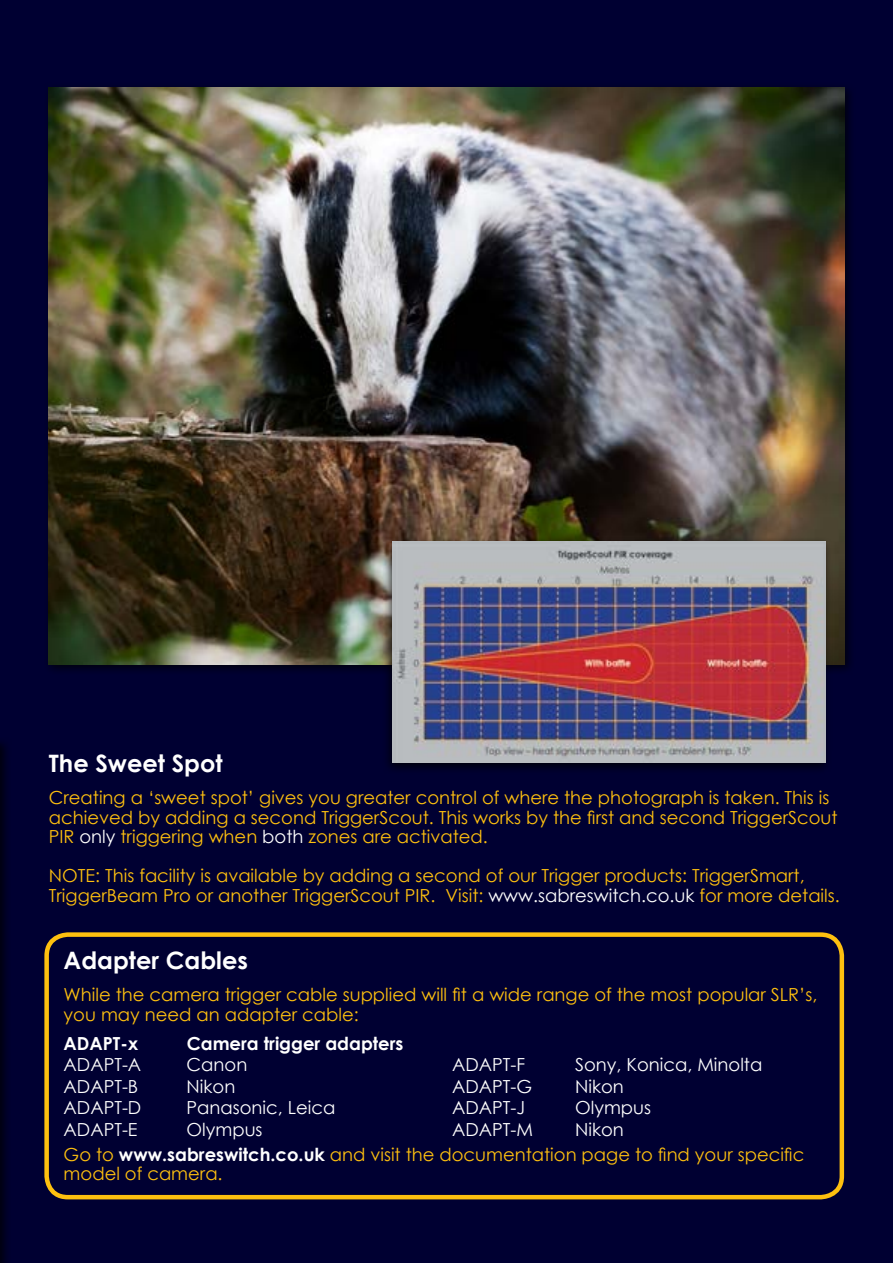
<style>
.page{position:relative;width:893px;height:1263px;background:#000032}
.page>*{position:absolute;margin:0;border:0;box-sizing:border-box;transform-origin:0 0}
.t1{font:700 24px "Century Gothic";color:#fff}
.t2{font:18px/19.5px "Century Gothic";color:#fec00f}
.t3{font:18px "Century Gothic";color:#fff}
.t4{font:700 18px "Century Gothic";color:#fff}
.s1{color:#fff}
.s2{font-weight:700;color:#fff}
</style>
<div class="page">
<div style="left:0;top:737px;width:12px;height:526px;background:#000;opacity:.75"></div>
<div style="left:44px;top:82px;width:811px;height:593px;background:#000;opacity:.75"></div>
<img style="left:49px;top:87px;width:795px;height:577px">
<div style="left:44px;top:932px;width:800px;height:267px;border:4px solid #fec00f;border-radius:21px"></div>
<div style="left:383px;top:537px;width:450px;height:237px;background:#000;opacity:.75"></div>
<img style="left:392px;top:541px;width:433px;height:222px">
<h1 class="t1" style="left:49px;top:745px;width:175px">The Sweet Spot</h1>
<p class="t2" style="left:49px;top:788px;width:790px">Creating a ‘sweet spot’ gives you greater control of where the photograph is taken. This is achieved by adding a second TriggerScout. This works by the first and second TriggerScout<br>PIR <span class="s1">only</span> triggering when <span class="s1">both</span> zones are activated.</p>
<p class="t2" style="left:49px;top:866px;width:792px">NOTE: This facility is available by adding a second of our Trigger products: TriggerSmart,<br>TriggerBeam Pro or another TriggerScout PIR. Visit: <span class="s1">www.sabreswitch.co.uk</span> for more details.</p>
<h1 class="t1" style="left:64px;top:942px;width:186px">Adapter Cables</h1>
<p class="t2" style="left:64px;top:985px;width:755px">While the camera trigger cable supplied will fit a wide range of the most popular SLR’s, you may need an adapter cable:</p>
<p class="t4" style="left:64px;top:1029px;width:76px">ADAPT-x</p>
<p class="t4" style="left:187px;top:1029px;width:218px">Camera trigger adapters</p>
<p class="t3" style="left:64px;top:1052px;width:79px">ADAPT-A</p>
<p class="t3" style="left:187px;top:1052px;width:62px">Canon</p>
<p class="t3" style="left:64px;top:1074px;width:76px">ADAPT-B</p>
<p class="t3" style="left:187px;top:1074px;width:50px">Nikon</p>
<p class="t3" style="left:64px;top:1095px;width:79px">ADAPT-D</p>
<p class="t3" style="left:187px;top:1095px;width:150px">Panasonic, Leica</p>
<p class="t3" style="left:64px;top:1117px;width:75px">ADAPT-E</p>
<p class="t3" style="left:187px;top:1117px;width:77px">Olympus</p>
<p class="t3" style="left:452px;top:1052px;width:75px">ADAPT-F</p>
<p class="t3" style="left:575px;top:1052px;width:189px">Sony, Konica, Minolta</p>
<p class="t3" style="left:452px;top:1074px;width:82px">ADAPT-G</p>
<p class="t3" style="left:575px;top:1074px;width:50px">Nikon</p>
<p class="t3" style="left:452px;top:1095px;width:75px">ADAPT-J</p>
<p class="t3" style="left:575px;top:1095px;width:77px">Olympus</p>
<p class="t3" style="left:452px;top:1117px;width:82px">ADAPT-M</p>
<p class="t2" style="left:64px;top:1117px;width:742px;line-height:24.8px;text-indent:511px"><span class="s1">Nikon<br></span>Go to <span class="s2">www.sabreswitch.co.uk</span> and visit the documentation page to find your specific</p>
<p class="t2" style="left:64px;top:1164px;width:160px">model of camera.</p>
</div>
